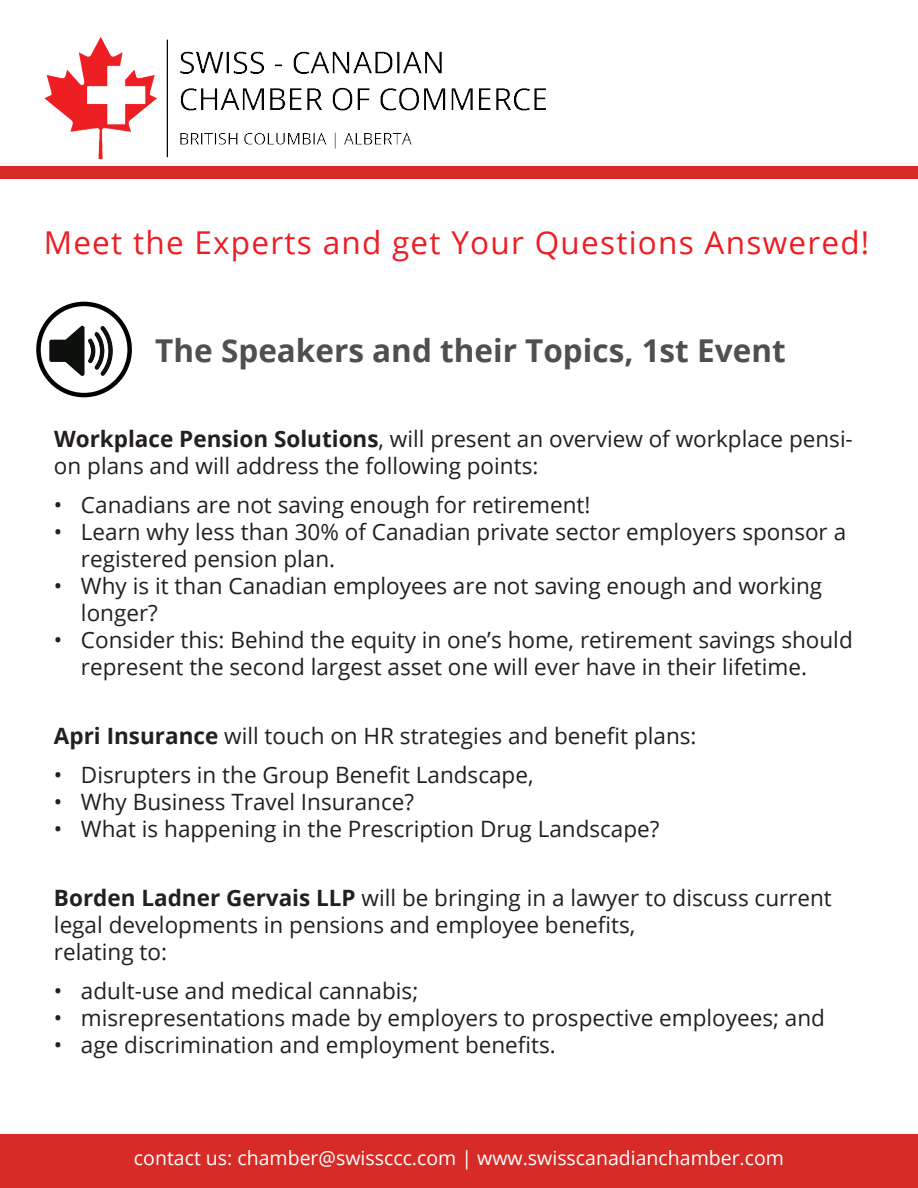
<style>
.page{position:relative;width:918px;height:1188px;background:#fff}
.page>*{position:absolute;margin:0;border:0;box-sizing:border-box;transform-origin:0 0}
.t1{font:31.5px "Open Sans";letter-spacing:.04em;color:#ee1d23}
.t2{font:700 31.5px "Open Sans";color:#504f4f}
.t3{font:22.5px/27px "Open Sans";color:#231f20}
.t4{font:19.5px "Open Sans";color:#fff}
.s1{font-weight:700}
</style>
<div class="page">
<div style="left:0;top:1134px;width:918px;height:54px;background:#d72b27"></div>
<img style="left:46px;top:316px;width:68px;height:68px">
<div style="left:36px;top:302px;width:96px;height:95px;border:4px solid #000;border-radius:50%"></div>
<div style="left:0;top:166px;width:918px;height:13px;background:#d72b27"></div>
<img style="left:44px;top:37px;width:502px;height:123px">
<h1 class="t1" style="left:44px;top:221px;width:827px">Meet the Experts and get Your Questions Answered!</h1>
<h1 class="t2" style="left:155px;top:329px;width:632px">The Speakers and their Topics, 1st Event</h1>
<p class="t3" style="left:54px;top:425px;width:800px"><span class="s1">Workplace Pension Solutions</span>, will present an overview of workplace pensi&shy;on plans and will address the following points:</p>
<p class="t3" style="left:54px;top:491px;width:538px">• Canadians are not saving enough for retirement!</p>
<p class="t3" style="left:81px;top:518px;width:767px;text-indent:-27px">• Learn why less than 30% of Canadian private sector employers sponsor a registered pension plan.</p>
<p class="t3" style="left:81px;top:572px;width:743px;text-indent:-27px">• Why is it than Canadian employees are not saving enough and working longer?</p>
<p class="t3" style="left:81px;top:626px;width:773px;text-indent:-27px">• Consider this: Behind the equity in one’s home, retirement savings should represent the second largest asset one will ever have in their lifetime.</p>
<p class="t3" style="left:54px;top:722px;width:644px"><span class="s1">Apri Insurance</span> will touch on HR strategies and benefit plans:</p>
<p class="t3" style="left:54px;top:761px;width:481px">• Disrupters in the Group Benefit Landscape,</p>
<p class="t3" style="left:54px;top:788px;width:362px">• Why Business Travel Insurance?</p>
<p class="t3" style="left:54px;top:815px;width:607px">• What is happening in the Prescription Drug Landscape?</p>
<p class="t3" style="left:54px;top:884px;width:779px"><span class="s1">Borden Ladner Gervais LLP</span> will be bringing in a lawyer to discuss current legal developments in pensions and employee benefits,<br>relating to:</p>
<p class="t3" style="left:54px;top:977px;width:366px">• adult-use and medical cannabis;</p>
<p class="t3" style="left:54px;top:1004px;width:773px">• misrepresentations made by employers to prospective employees; and</p>
<p class="t3" style="left:54px;top:1031px;width:503px">• age discrimination and employment benefits.</p>
<p class="t4" style="left:134px;top:1145px;width:652px">contact us: chamber@swissccc.com | www.swisscanadianchamber.com</p>
</div>
